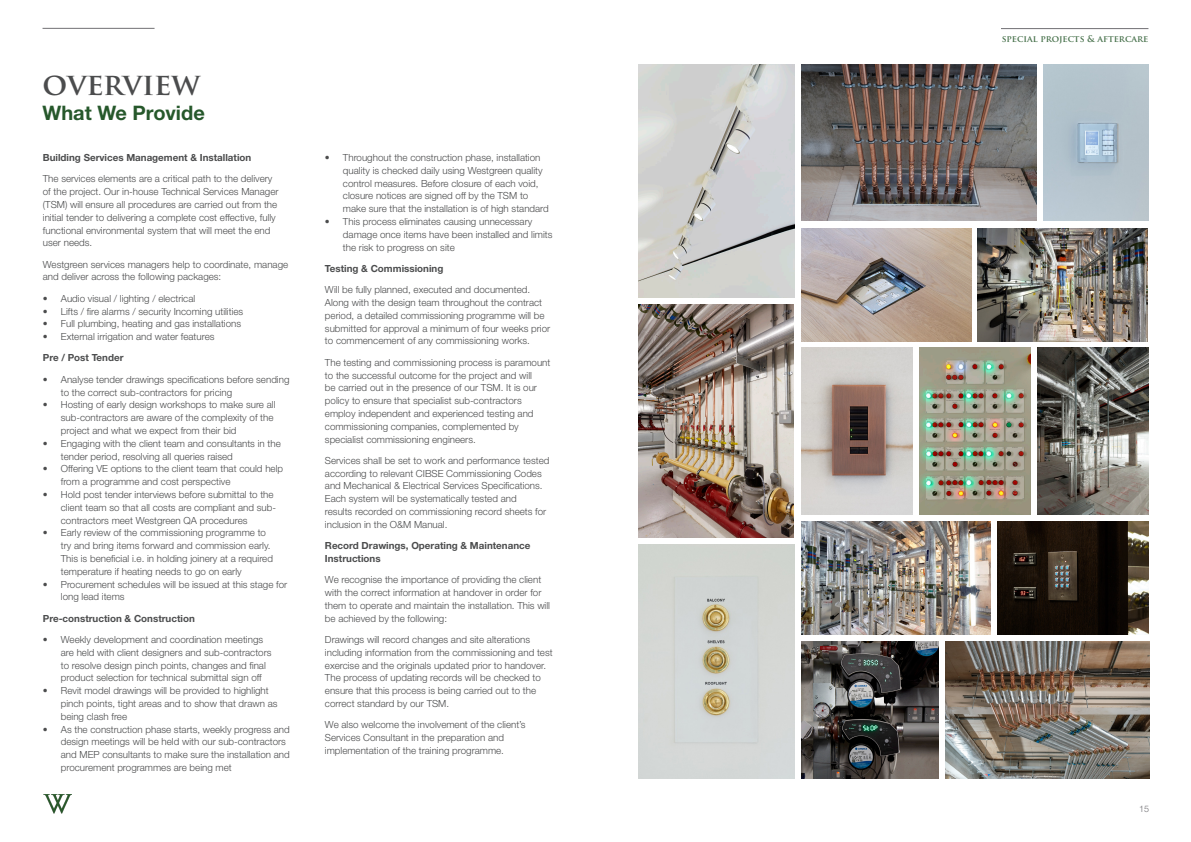
<style>
.page{position:relative;width:1191px;height:842px;background:#fff}
.page>*{position:absolute;margin:0;border:0;box-sizing:border-box;transform-origin:0 0}
.Headline{font:700 30px "Trajan Pro";color:#4b4c4d}
.t1{font:700 20px "Helvetica Neue LT Std";color:#26582b}
.t2{font:300 9.8px/12.8px "Helvetica Neue LT Std";color:#4b4c4d}
.t3{font:700 9.8px/12.8px "Helvetica Neue LT Std";color:#4b4c4d}
.t4{font:700 9px "Trajan Pro";color:#47714b}
.t5{font:300 9px "Helvetica Neue LT Std";color:#717074}
</style>
<div class="page">
<hr style="left:43px;top:28px;width:112px;height:1px;background:#717074">
<img style="left:43px;top:794px;width:29px;height:19px">
<hr style="left:1001px;top:28px;width:147px;height:1px;background:#717074">
<img style="left:997px;top:521px;width:151px;height:113px">
<img style="left:1043px;top:64px;width:105px;height:157px">
<img style="left:801px;top:228px;width:170px;height:113px">
<img style="left:801px;top:348px;width:111px;height:166px">
<img style="left:801px;top:641px;width:137px;height:137px">
<img style="left:801px;top:521px;width:189px;height:113px">
<div style="left:638px;top:544px;width:156px;height:234px;background:#d3d6d4"></div>
<img style="left:638px;top:304px;width:156px;height:233px">
<img style="left:978px;top:228px;width:169px;height:113px">
<img style="left:1037px;top:348px;width:111px;height:166px">
<img style="left:638px;top:64px;width:156px;height:233px">
<img style="left:945px;top:641px;width:204px;height:137px">
<img style="left:801px;top:64px;width:235px;height:157px">
<img style="left:919px;top:348px;width:111px;height:166px">
<p class="Headline" style="left:43px;top:65px;width:159px">OVERVIEW</p>
<p class="t1" style="left:43px;top:101px;width:164px">What We Provide</p>
<p class="t3" style="left:43px;top:151px;width:210px">Building Services Management &amp; Installation</p>
<p class="t2" style="left:43px;top:172px;width:237px">The services elements are a critical path to the delivery of the project. Our in-house Technical Services Manager (TSM) will ensure all procedures are carried out from the initial tender to delivering a complete cost effective, fully functional environmental system that will meet the end user needs.</p>
<p class="t2" style="left:43px;top:258px;width:247px">Westgreen services managers help to coordinate, manage and deliver across the following packages:</p>
<p class="t2" style="left:43px;top:292px;width:154px">• Audio visual / lighting / electrical</p>
<p class="t2" style="left:43px;top:304px;width:202px">• Lifts / fire alarms / security Incoming utilities</p>
<p class="t2" style="left:43px;top:317px;width:200px">• Full plumbing, heating and gas installations</p>
<p class="t2" style="left:43px;top:330px;width:173px">• External irrigation and water features</p>
<p class="t3" style="left:43px;top:351px;width:82px">Pre / Post Tender</p>
<p class="t2" style="left:61px;top:373px;width:230px;text-indent:-18px">• Analyse tender drawings specifications before sending to the correct sub-contractors for pricing</p>
<p class="t2" style="left:61px;top:398px;width:216px;text-indent:-18px">• Hosting of early design workshops to make sure all sub-contractors are aware of the complexity of the project and what we expect from their bid</p>
<p class="t2" style="left:61px;top:437px;width:221px;text-indent:-18px">• Engaging with the client team and consultants in the tender period, resolving all queries raised</p>
<p class="t2" style="left:61px;top:462px;width:224px;text-indent:-18px">• Offering VE options to the client team that could help from a programme and cost perspective</p>
<p class="t2" style="left:61px;top:488px;width:217px;text-indent:-18px">• Hold post tender interviews before submittal to the client team so that all costs are compliant and sub&shy;contractors meet Westgreen QA procedures</p>
<p class="t2" style="left:61px;top:526px;width:214px;text-indent:-18px">• Early review of the commissioning programme to try and bring items forward and commission early.<br>This is beneficial i.e. in holding joinery at a required temperature if heating needs to go on early</p>
<p class="t2" style="left:61px;top:577px;width:228px;text-indent:-18px">• Procurement schedules will be issued at this stage for long lead items</p>
<p class="t3" style="left:43px;top:612px;width:153px">Pre-construction &amp; Construction</p>
<p class="t2" style="left:61px;top:633px;width:212px;text-indent:-18px">• Weekly development and coordination meetings are held with client designers and sub-contractors to resolve design pinch points, changes and final product selection for technical submittal sign off</p>
<p class="t2" style="left:61px;top:684px;width:218px;text-indent:-18px">• Revit model drawings will be provided to highlight pinch points, tight areas and to show that drawn as being clash free</p>
<p class="t2" style="left:61px;top:722px;width:230px;text-indent:-18px">• As the construction phase starts, weekly progress and design meetings will be held with our sub-contractors and MEP consultants to make sure the installation and procurement programmes are being met</p>
<p class="t2" style="left:343px;top:151px;width:207px;text-indent:-18px">• Throughout the construction phase, installation quality is checked daily using Westgreen quality control measures. Before closure of each void, closure notices are signed off by the TSM to make sure that the installation is of high standard</p>
<p class="t2" style="left:343px;top:215px;width:211px;text-indent:-18px">• This process eliminates causing unnecessary damage once items have been installed and limits the risk to progress on site</p>
<p class="t3" style="left:325px;top:262px;width:120px">Testing &amp; Commissioning</p>
<p class="t2" style="left:325px;top:283px;width:227px">Will be fully planned, executed and documented.<br>Along with the design team throughout the contract period, a detailed commissioning programme will be submitted for approval a minimum of four weeks prior to commencement of any commissioning works.</p>
<p class="t2" style="left:325px;top:356px;width:227px">The testing and commissioning process is paramount to the successful outcome for the project and will<br>be carried out in the presence of our TSM. It is our policy to ensure that specialist sub-contractors employ independent and experienced testing and commissioning companies, complemented by specialist commissioning engineers.</p>
<p class="t2" style="left:325px;top:454px;width:226px">Services shall be set to work and performance tested according to relevant CIBSE Commissioning Codes and Mechanical &amp; Electrical Services Specifications.<br>Each system will be systematically tested and<br>results recorded on commissioning record sheets for inclusion in the O&amp;M Manual.</p>
<p class="t3" style="left:325px;top:539px;width:207px">Record Drawings, Operating &amp; Maintenance<br>Instructions</p>
<p class="t2" style="left:325px;top:573px;width:227px">We recognise the importance of providing the client with the correct information at handover in order for them to operate and maintain the installation. This will be achieved by the following:</p>
<p class="t2" style="left:325px;top:633px;width:229px">Drawings will record changes and site alterations including information from the commissioning and test exercise and the originals updated prior to handover.<br>The process of updating records will be checked to ensure that this process is being carried out to the correct standard by our TSM.</p>
<p class="t2" style="left:325px;top:718px;width:202px">We also welcome the involvement of the client’s<br>Services Consultant in the preparation and implementation of the training programme.</p>
<p class="t4" style="left:1001px;top:33px;width:148px">SPECIAL PROJECTS &amp; AFTERCARE</p>
<p class="t5" style="left:1139px;top:804px;width:12px">15</p>
</div>
